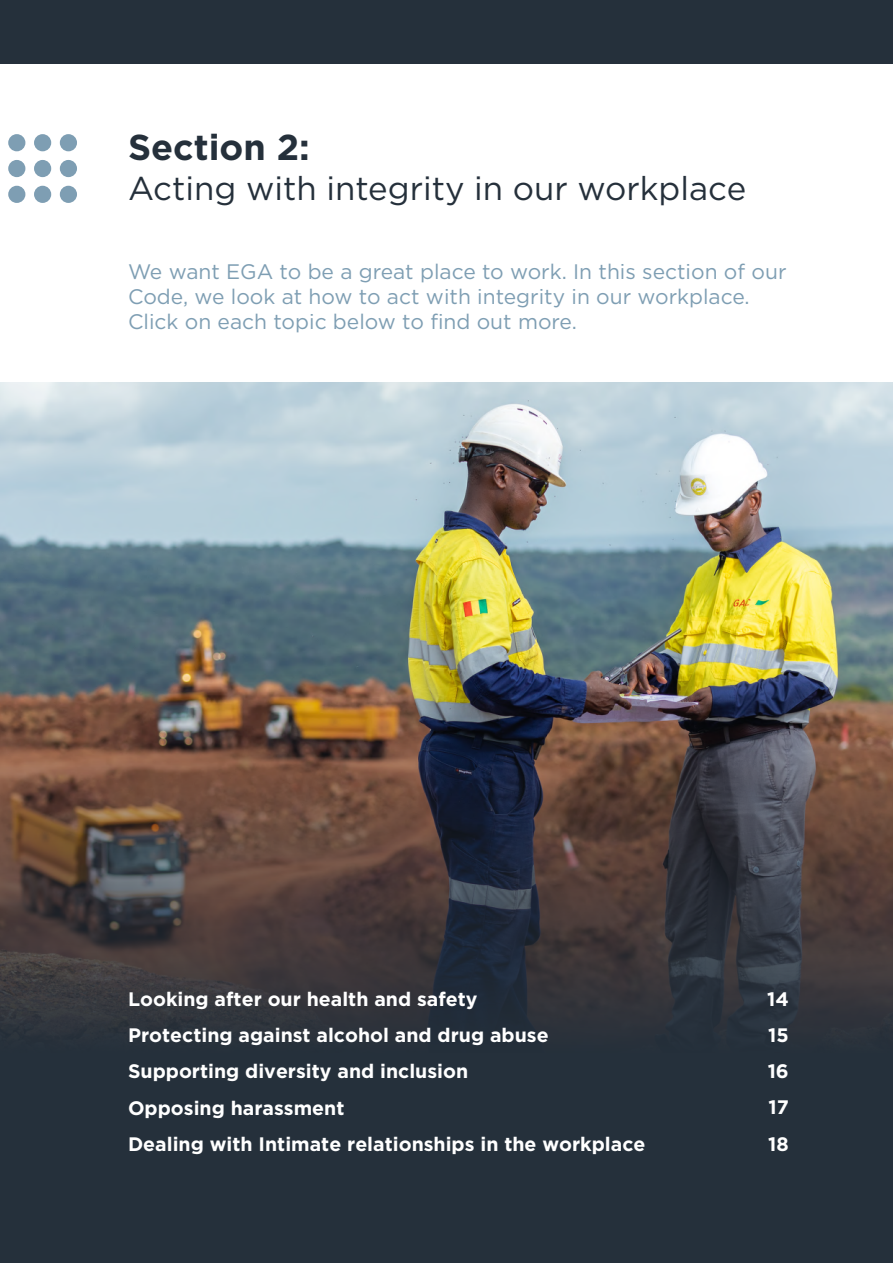
<style>
.page{position:relative;width:893px;height:1263px;background:#fff}
.page>*{position:absolute;margin:0;border:0;box-sizing:border-box;transform-origin:0 0}
.t1{font:700 36px "Gotham";color:#25303b}
.t2{font:33px "Gotham";color:#25303b}
.t3{font:21px/25.2px "Gotham";color:#7e9eb3}
.t4{font:700 19.5px/36.2px "Gotham";color:#fff}
</style>
<div class="page">
<div style="left:0;top:383px;width:893px;height:880px;background:#25303b"></div>
<div style="left:60px;top:134px;width:17px;height:17px;background:#7e9eb3;border-radius:50%"></div>
<div style="left:60px;top:160px;width:17px;height:17px;background:#7e9eb3;border-radius:50%"></div>
<div style="left:60px;top:186px;width:17px;height:17px;background:#7e9eb3;border-radius:50%"></div>
<div style="left:34px;top:134px;width:17px;height:17px;background:#7e9eb3;border-radius:50%"></div>
<div style="left:8px;top:134px;width:17px;height:17px;background:#7e9eb3;border-radius:50%"></div>
<div style="left:34px;top:160px;width:17px;height:17px;background:#7e9eb3;border-radius:50%"></div>
<div style="left:8px;top:160px;width:17px;height:17px;background:#7e9eb3;border-radius:50%"></div>
<div style="left:34px;top:186px;width:17px;height:17px;background:#7e9eb3;border-radius:50%"></div>
<div style="left:8px;top:186px;width:17px;height:17px;background:#7e9eb3;border-radius:50%"></div>
<img style="left:0;top:383px;width:893px;height:652px">
<div style="left:0;top:0;width:893px;height:64px;background:#25303b"></div>
<h1 class="t1" style="left:128px;top:127px;width:183px">Section 2:</h1>
<h2 class="t2" style="left:128px;top:170px;width:620px">Acting with integrity in our workplace</h2>
<p class="t3" style="left:128px;top:259px;width:660px">We want EGA to be a great place to work. In this section of our<br>Code, we look at how to act with integrity in our workplace.<br>Click on each topic below to find out more.</p>
<p class="t4" style="left:128px;top:980px;width:519px">Looking after our health and safety<br>Protecting against alcohol and drug abuse Supporting diversity and inclusion<br>Opposing harassment<br>Dealing with Intimate relationships in the workplace</p>
<p class="t4" style="left:767px;top:980px;width:23px;text-align:justify">14<br>15<br>16<br>17<br>18</p>
</div>
